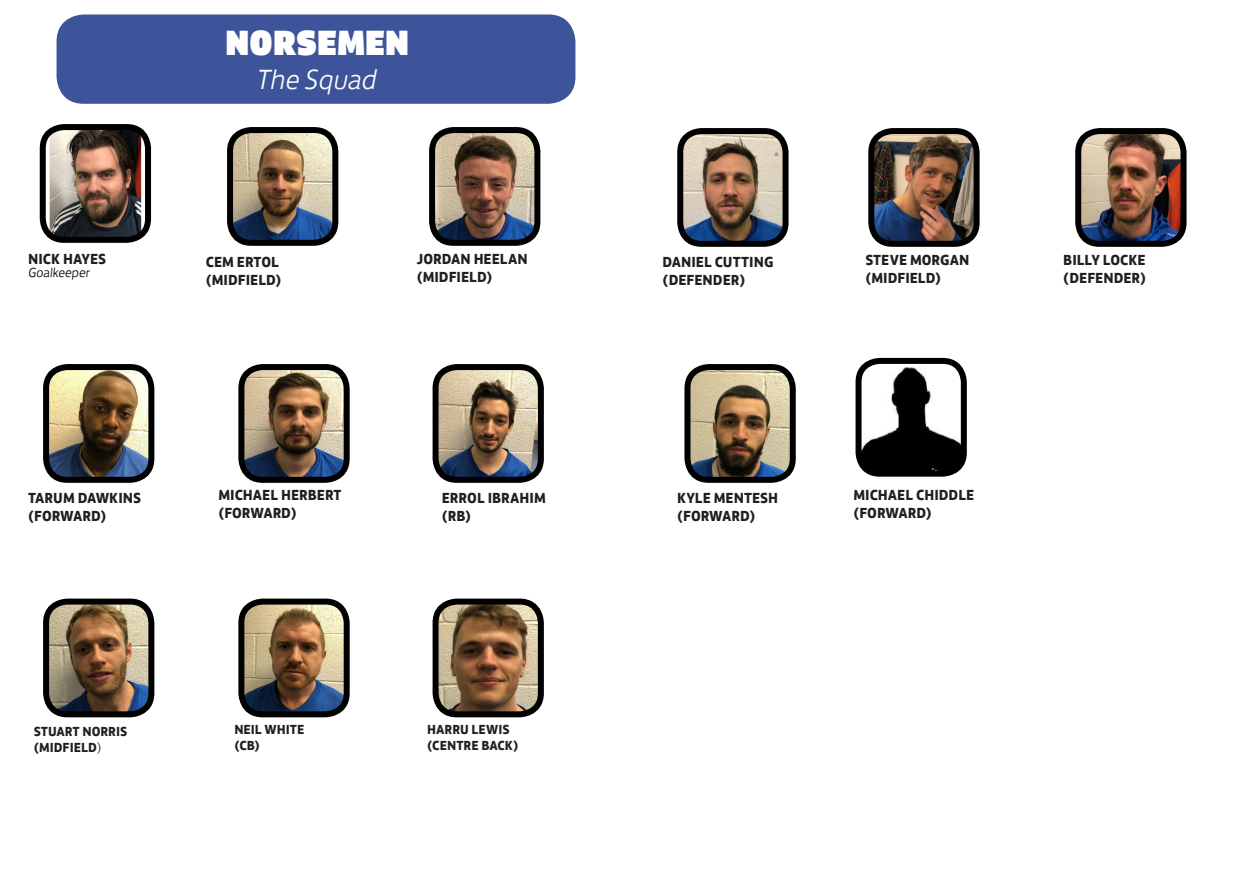
<style>
.page{position:relative;width:1259px;height:893px;background:#fff}
.page>*{position:absolute;margin:0;border:0;box-sizing:border-box;transform-origin:0 0}
.t1{font:36px "FS Jack Poster";color:#fff}
.t2{font:italic 300 28.5px "FS Jack";color:#fff}
.t3{font:700 15px "FS Jack";color:#231f20}
.t4{font:700 13.5px "FS Jack";color:#231f20}
.t5{font:300 13.5px "FS Jack";color:#000001}
.s1{font-weight:300}
</style>
<div class="page">
<div style="left:58px;top:16px;width:516px;height:86px;background:#3d549a;border-radius:26px"></div>
<div style="left:57px;top:14px;width:518px;height:90px;border:3px solid #253f8e;border-radius:26px"></div>
<img style="left:234px;top:134px;width:97px;height:105px">
<div style="left:227px;top:127px;width:111px;height:119px;border:6px solid #000;border-radius:21px"></div>
<img style="left:436px;top:134px;width:97px;height:105px">
<div style="left:429px;top:127px;width:111px;height:119px;border:6px solid #000;border-radius:21px"></div>
<img style="left:439px;top:371px;width:98px;height:105px">
<div style="left:432px;top:364px;width:112px;height:119px;border:6px solid #000;border-radius:21px"></div>
<img style="left:245px;top:371px;width:98px;height:105px">
<div style="left:238px;top:364px;width:112px;height:119px;border:6px solid #000;border-radius:21px"></div>
<img style="left:50px;top:371px;width:97px;height:105px">
<div style="left:43px;top:364px;width:111px;height:119px;border:6px solid #000;border-radius:21px"></div>
<img style="left:50px;top:602px;width:101px;height:112px">
<div style="left:43px;top:599px;width:111px;height:118px;border:6px solid #000;border-radius:21px"></div>
<img style="left:245px;top:606px;width:98px;height:104px">
<div style="left:238px;top:599px;width:112px;height:118px;border:6px solid #000;border-radius:21px"></div>
<img style="left:439px;top:606px;width:98px;height:104px">
<div style="left:432px;top:599px;width:112px;height:118px;border:6px solid #000;border-radius:21px"></div>
<img style="left:1082px;top:135px;width:101px;height:105px">
<div style="left:1075px;top:128px;width:111px;height:119px;border:6px solid #000;border-radius:21px"></div>
<img style="left:875px;top:135px;width:101px;height:105px">
<div style="left:868px;top:128px;width:111px;height:119px;border:6px solid #000;border-radius:21px"></div>
<img style="left:684px;top:135px;width:101px;height:105px">
<div style="left:677px;top:128px;width:111px;height:119px;border:6px solid #000;border-radius:21px"></div>
<img style="left:691px;top:371px;width:98px;height:105px">
<div style="left:684px;top:364px;width:112px;height:119px;border:6px solid #000;border-radius:21px"></div>
<img style="left:50px;top:131px;width:91px;height:105px">
<div style="left:40px;top:124px;width:111px;height:119px;border:6px solid #000;border-radius:21px"></div>
<img style="left:862px;top:365px;width:98px;height:105px">
<div style="left:855px;top:358px;width:112px;height:119px;border:6px solid #000;border-radius:21px"></div>
<p class="t1" style="left:225px;top:12px;width:185px">NORSEMEN</p>
<p class="t2" style="left:257px;top:58px;width:121px">The Squad</p>
<p class="t3" style="left:28px;top:246px;width:80px">NICK HAYES</p>
<p class="t5" style="left:28px;top:262px;width:65px">Goalkeeper</p>
<p class="t3" style="left:206px;top:249px;width:75px">CEM ERTOL</p>
<p class="t3" style="left:206px;top:267px;width:77px">(MIDFIELD)</p>
<p class="t3" style="left:417px;top:246px;width:113px">JORDAN HEELAN</p>
<p class="t3" style="left:417px;top:264px;width:77px">(MIDFIELD)</p>
<p class="t3" style="left:662px;top:249px;width:113px">DANIEL CUTTING</p>
<p class="t3" style="left:662px;top:267px;width:84px">(DEFENDER)</p>
<p class="t3" style="left:865px;top:247px;width:105px">STEVE MORGAN</p>
<p class="t3" style="left:865px;top:265px;width:77px">(MIDFIELD)</p>
<p class="t3" style="left:1063px;top:247px;width:84px">BILLY LOCKE</p>
<p class="t3" style="left:1063px;top:265px;width:84px">(DEFENDER)</p>
<p class="t3" style="left:28px;top:485px;width:114px">TARUM DAWKINS</p>
<p class="t3" style="left:28px;top:503px;width:80px">(FORWARD)</p>
<p class="t3" style="left:218px;top:482px;width:125px">MICHAEL HERBERT</p>
<p class="t3" style="left:218px;top:500px;width:80px">(FORWARD)</p>
<p class="t3" style="left:442px;top:485px;width:105px">ERROL IBRAHIM</p>
<p class="t3" style="left:442px;top:503px;width:31px">(RB)</p>
<p class="t3" style="left:677px;top:485px;width:102px">KYLE MENTESH</p>
<p class="t3" style="left:677px;top:503px;width:80px">(FORWARD)</p>
<p class="t3" style="left:853px;top:482px;width:122px">MICHAEL CHIDDLE</p>
<p class="t3" style="left:853px;top:500px;width:80px">(FORWARD)</p>
<p class="t4" style="left:34px;top:720px;width:95px">STUART NORRIS</p>
<p class="t4" style="left:34px;top:736px;width:70px">(MIDFIELD<span class="s1">)</span></p>
<p class="t4" style="left:234px;top:718px;width:72px">NEIL WHITE</p>
<p class="t4" style="left:234px;top:734px;width:27px">(CB)</p>
<p class="t4" style="left:427px;top:718px;width:84px">HARRU LEWIS</p>
<p class="t4" style="left:427px;top:734px;width:93px">(CENTRE BACK)</p>
</div>
